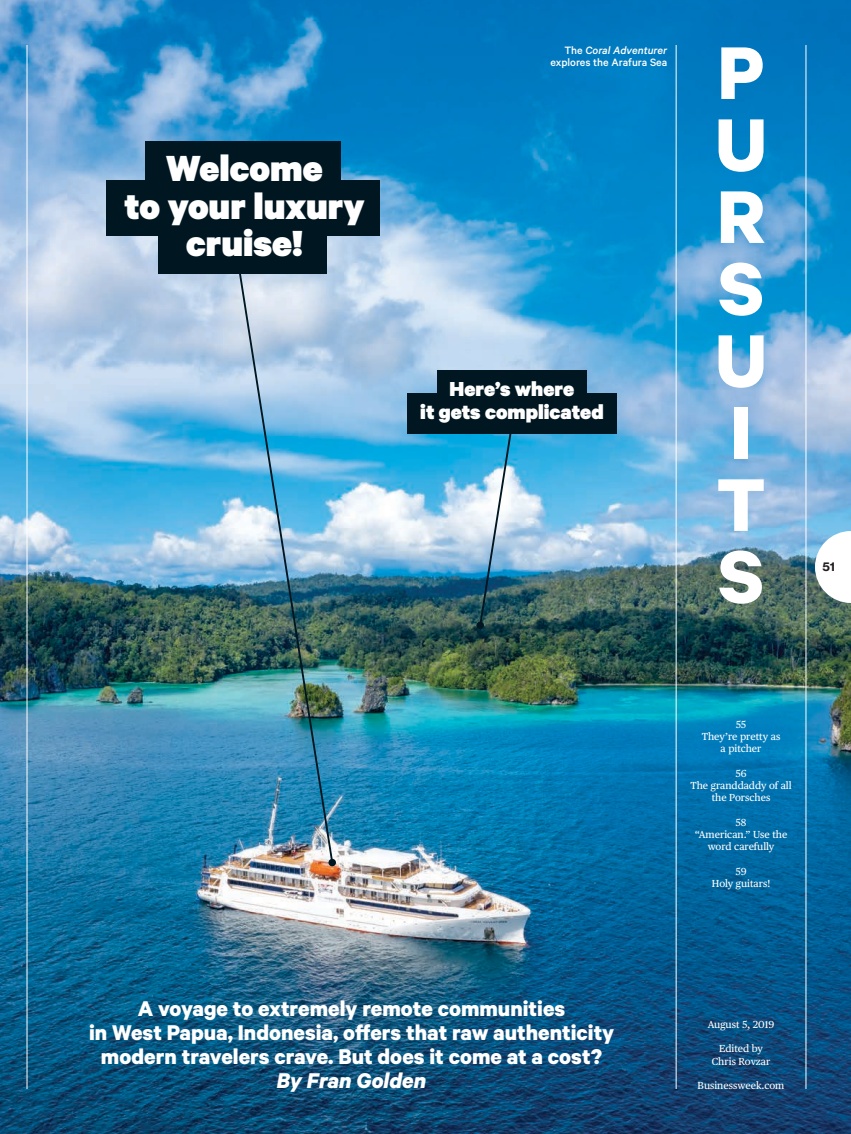
<style>
.page{position:relative;width:851px;height:1134px;background:#fff}
.page>*{position:absolute;margin:0;border:0;box-sizing:border-box;transform-origin:0 0}
.t1{font:700 84px/72px "Calibre";color:#fff}
.t2{font:900 40.95px/37.5px "Calibre";color:#fff;text-align:center}
.t3{font:700 24px/24px "Calibre";color:#fff;text-align:center}
.t4{font:italic 700 24px "Calibre";color:#fff}
.t5{font:900 22.8px/22.8px "Calibre";color:#fff;text-align:center}
.t6{font:500 12px/12px "Calibre";color:#fff;text-align:right}
.t7{font:700 12px "BW Haas Text 75";color:#231f20}
.t8{font:10.2px/12.3px "BW Text";color:#fff;text-align:center}
.s1{font-style:italic}
</style>
<div class="page">
<img style="left:0;top:0;width:850px;height:1134px">
<img style="left:233px;top:241px;width:101px;height:624px">
<div style="left:328px;top:859px;width:8px;height:7px;background:#001722;border-radius:50%"></div>
<div style="left:145px;top:141px;width:196px;height:56px;background:#001722"></div>
<div style="left:159px;top:218px;width:168px;height:55px;background:#001722"></div>
<div style="left:106px;top:180px;width:274px;height:56px;background:#001722"></div>
<svg style="left:814px;top:531px;width:36px;height:72px"></svg>
<hr style="left:675px;top:45px;width:1px;height:1044px;background:#fff">
<hr style="left:27px;top:45px;width:1px;height:1044px;background:#fff">
<hr style="left:805px;top:45px;width:1px;height:1044px;background:#fff">
<div style="left:436px;top:370px;width:150px;height:36px;background:#001722"></div>
<div style="left:406px;top:393px;width:210px;height:41px;background:#001722"></div>
<img style="left:478px;top:434px;width:36px;height:194px">
<div style="left:476px;top:622px;width:8px;height:7px;background:#001722;border-radius:50%"></div>
<h2 class="t2" style="left:124px;top:149px;width:242px">Welcome<br>to your luxury cruise!</h2>
<p class="t6" style="left:550px;top:44px;width:118px">The <span class="s1">Coral Adventurer </span>explores the Arafura Sea</p>
<h3 class="t5" style="left:420px;top:377px;width:185px">Here’s where<br>it gets complicated</h3>
<h1 class="t1" style="left:715px;top:34px;width:53px">P<br>U<br>R<br>S<br>U<br>I<br>T<br>S</h1>
<p class="t7" style="left:822px;top:559px;width:14px">51</p>
<h3 class="t3" style="left:89px;top:995px;width:526px">A voyage to extremely remote communities<br>in West Papua, Indonesia, offers that raw authenticity modern travelers crave. But does it come at a cost?</h3>
<h3 class="t4" style="left:277px;top:1066px;width:151px">By Fran Golden</h3>
<p class="t8" style="left:701px;top:718px;width:80px">55<br>They’re pretty as a pitcher</p>
<p class="t8" style="left:690px;top:767px;width:103px">56<br>The granddaddy of all the Porsches</p>
<p class="t8" style="left:694px;top:816px;width:94px">58<br>“American.” Use the word carefully</p>
<p class="t8" style="left:711px;top:864px;width:60px">59<br>Holy guitars!</p>
<p class="t8" style="left:707px;top:1017px;width:68px">August 5, 2019</p>
<p class="t8" style="left:711px;top:1042px;width:60px">Edited by<br>Chris Rovzar</p>
<p class="t8" style="left:697px;top:1079px;width:88px">Businessweek.com</p>
</div>
